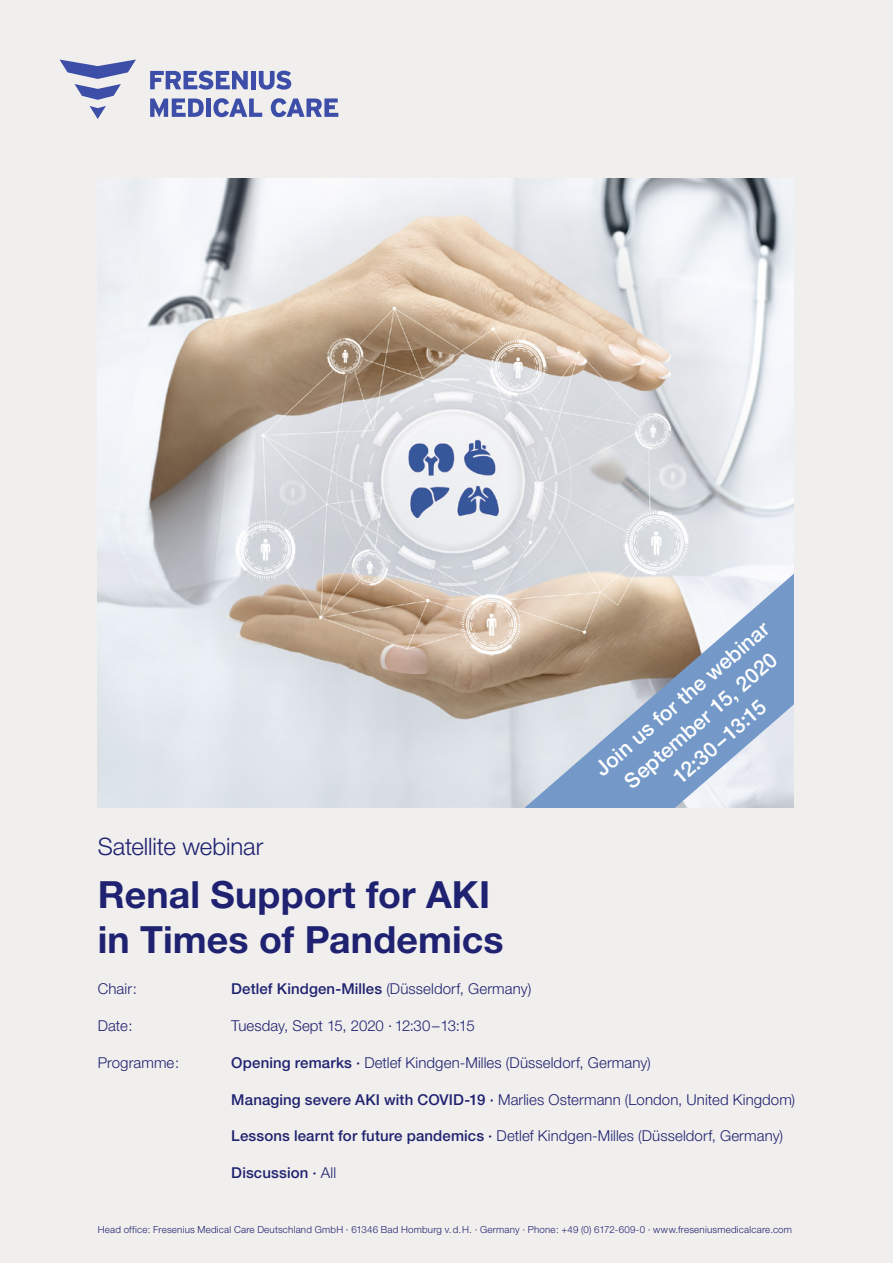
<style>
.page{position:relative;width:893px;height:1263px;background:#f1efed}
.page>*{position:absolute;margin:0;border:0;box-sizing:border-box;transform-origin:0 0}
.t1{font:700 37.5px/45px "Helvetica Neue LT Pro";letter-spacing:.005em;color:#1f2271}
.t2{font:300 24px "Helvetica Neue LT Pro";letter-spacing:-.005em;color:#1f2271}
.t3{font:500 21px/28.5px "Helvetica Neue LT Pro";color:#fff;text-align:center}
.t4{font:300 15px "Helvetica Neue LT Pro";letter-spacing:.005em;color:#1f2271}
.t5{font:500 15px "Helvetica Neue LT Pro";letter-spacing:.005em;color:#1f2271}
.t6{font:300 9.75px "Helvetica Neue LT Pro";letter-spacing:.02em;color:#1f2271}
.s1{font-weight:300}
.s2{font-weight:500}
</style>
<div class="page">
<svg style="left:90px;top:106px;width:16px;height:13px"></svg>
<svg style="left:60px;top:60px;width:76px;height:40px;background:#a7add0"></svg>
<div style="left:206px;top:99px;width:5px;height:18px;background:#3d4ea8"></div>
<svg style="left:213px;top:98px;width:49px;height:19px"></svg>
<svg style="left:271px;top:98px;width:67px;height:19px"></svg>
<svg style="left:150px;top:98px;width:54px;height:19px"></svg>
<svg style="left:150px;top:71px;width:98px;height:19px;background:#868fc3"></svg>
<div style="left:251px;top:71px;width:5px;height:18px;background:#3d4ea8"></div>
<svg style="left:259px;top:71px;width:32px;height:19px"></svg>
<img style="left:97px;top:179px;width:698px;height:629px">
<svg style="left:508px;top:543px;width:287px;height:265px;background:#b1b8c4"></svg>
<div style="left:0;top:808px;width:893px;height:153px;background:#f1efed"></div>
<div style="left:795px;top:162px;width:98px;height:1101px;background:#f1efed"></div>
<h3 class="t3" style="left:588px;top:761px;width:224px;rotate:-41deg">Join us for the webinar<br>September 15, 2020<br>12:30–13:15</h3>
<h2 class="t2" style="left:98px;top:832px;width:167px">Satellite webinar</h2>
<h1 class="t1" style="left:98px;top:872px;width:407px">Renal Support for AKI in Times of Pandemics</h1>
<p class="t4" style="left:98px;top:980px;width:41px">Chair:</p>
<p class="t5" style="left:231px;top:980px;width:301px">Detlef Kindgen-Milles <span class="s1">(Düsseldorf, Germany)</span></p>
<p class="t4" style="left:98px;top:1017px;width:36px">Date:</p>
<p class="t4" style="left:231px;top:1017px;width:245px">Tuesday, Sept 15, 2020 · 12:30–13:15</p>
<p class="t4" style="left:98px;top:1053px;width:83px">Programme:</p>
<p class="t4" style="left:231px;top:1053px;width:421px"><span class="s2">Opening remarks ·</span> Detlef Kindgen-Milles (Düsseldorf, Germany)</p>
<p class="t4" style="left:231px;top:1090px;width:565px"><span class="s2">Managing severe AKI with COVID-19 ·</span> Marlies Ostermann (London, United Kingdom)</p>
<p class="t4" style="left:231px;top:1127px;width:553px"><span class="s2">Lessons learnt for future pandemics ·</span> Detlef Kindgen-Milles (Düsseldorf, Germany)</p>
<p class="t5" style="left:231px;top:1164px;width:106px">Discussion · <span class="s1">All</span></p>
<p class="t6" style="left:98px;top:1224px;width:696px">Head office: Fresenius Medical Care Deutschland GmbH · 61346 Bad Homburg v.d.H. · Germany · Phone: +49 (0) 6172-609-0 · www.freseniusmedicalcare.com</p>
</div>
